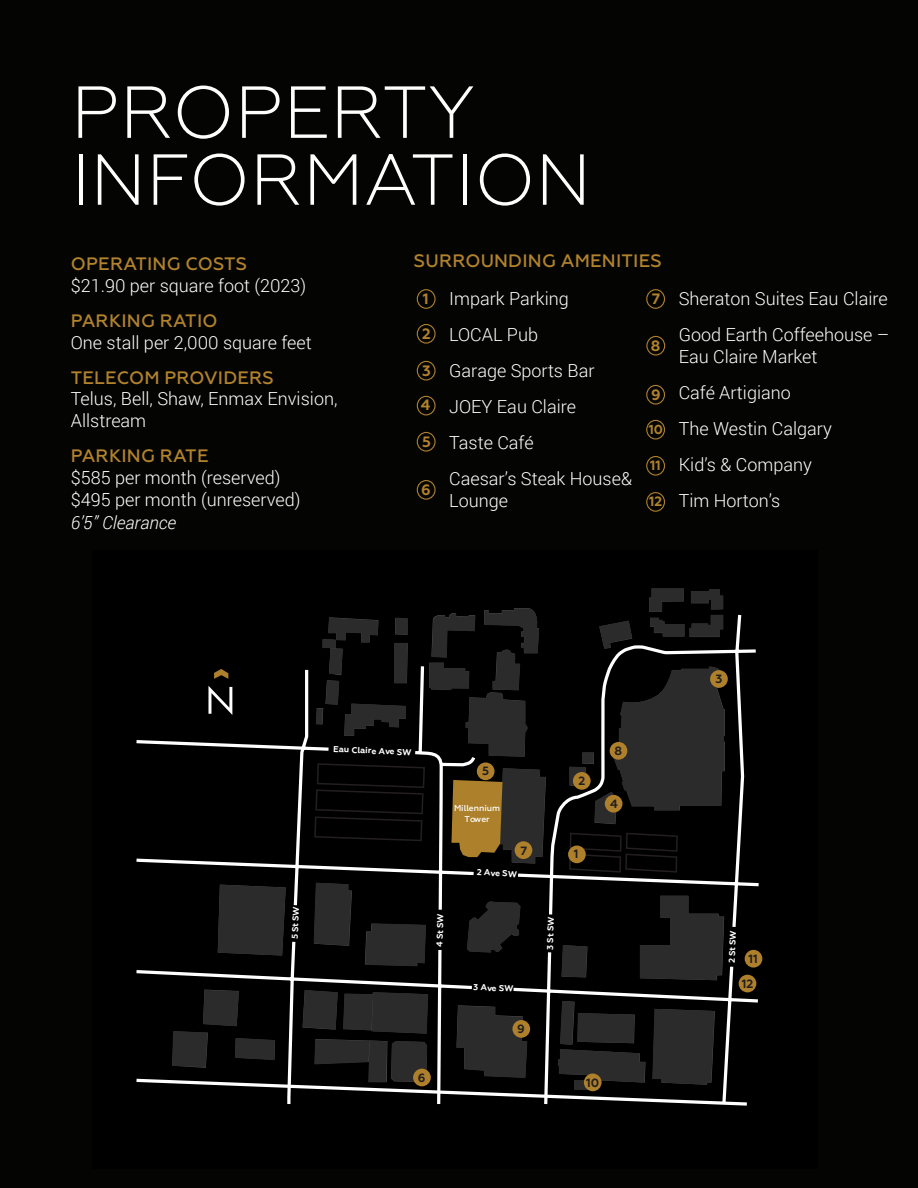
<style>
.page{position:relative;width:918px;height:1188px;background:#040503}
.page>*{position:absolute;margin:0;border:0;box-sizing:border-box;transform-origin:0 0}
.t1{font:300 73.5px "Geometria";color:#fff}
.t2{font:300 72px "Geometria";color:#fff}
.t3{font:300 18px/21.6px "Roboto";color:#fff}
.t4{font:500 18px "Geometria";letter-spacing:.01em;color:#b2822c}
.t5{font:italic 300 18px "Roboto";color:#fff}
.t6{font:700 15px "Geometria";color:#b2822c}
.t7{font:700 13.5px "Geometria";color:#b2822c}
.t8{font:700 13.05px "Geometria";color:#b2822c}
.t9{font:700 12px "Geometria";color:#231f20}
.t10{font:700 8.55px "Geometria";color:#fff}
.t11{font:500 8.55px/10.4px "Geometria";color:#fff;text-align:center}
.s1{font-family:"Geometria";font-weight:500;color:#b2822c}
</style>
<div class="page">
<div style="left:646px;top:289px;width:19px;height:20px;border:1px solid #ae802c;border-radius:50%"></div>
<div style="left:417px;top:289px;width:19px;height:20px;border:1px solid #ae802c;border-radius:50%"></div>
<div style="left:417px;top:324px;width:19px;height:20px;border:1px solid #ae802c;border-radius:50%"></div>
<div style="left:417px;top:361px;width:19px;height:20px;border:1px solid #ae802c;border-radius:50%"></div>
<div style="left:417px;top:396px;width:19px;height:19px;border:1px solid #ae802c;border-radius:50%"></div>
<div style="left:417px;top:432px;width:19px;height:20px;border:1px solid #ae802c;border-radius:50%"></div>
<div style="left:417px;top:480px;width:19px;height:20px;border:1px solid #ae802c;border-radius:50%"></div>
<div style="left:646px;top:336px;width:19px;height:20px;border:1px solid #ae802c;border-radius:50%"></div>
<div style="left:646px;top:385px;width:19px;height:20px;border:1px solid #ae802c;border-radius:50%"></div>
<div style="left:646px;top:492px;width:19px;height:20px;border:1px solid #ae802c;border-radius:50%"></div>
<div style="left:646px;top:456px;width:19px;height:20px;border:1px solid #ae802c;border-radius:50%"></div>
<div style="left:646px;top:420px;width:19px;height:20px;border:1px solid #ae802c;border-radius:50%"></div>
<div style="left:92px;top:551px;width:725px;height:618px;background:#000"></div>
<svg style="left:649px;top:588px;width:35px;height:24px"></svg>
<svg style="left:691px;top:589px;width:32px;height:21px"></svg>
<svg style="left:136px;top:614px;width:626px;height:389px"></svg>
<svg style="left:136px;top:990px;width:614px;height:116px"></svg>
<svg style="left:214px;top:669px;width:14px;height:10px"></svg>
<svg style="left:208px;top:686px;width:24px;height:29px"></svg>
<div style="left:573px;top:772px;width:18px;height:18px;background:#ae802c;border-radius:50%"></div>
<div style="left:710px;top:670px;width:18px;height:18px;background:#ae802c;border-radius:50%"></div>
<div style="left:605px;top:795px;width:18px;height:18px;background:#ae802c;border-radius:50%"></div>
<div style="left:413px;top:1069px;width:18px;height:17px;background:#ae802c;border-radius:50%"></div>
<div style="left:610px;top:742px;width:17px;height:18px;background:#ae802c;border-radius:50%"></div>
<div style="left:512px;top:1020px;width:18px;height:18px;background:#ae802c;border-radius:50%"></div>
<div style="left:584px;top:1074px;width:18px;height:17px;background:#ae802c;border-radius:50%"></div>
<div style="left:745px;top:950px;width:17px;height:18px;background:#ae802c;border-radius:50%"></div>
<div style="left:739px;top:975px;width:17px;height:17px;background:#ae802c;border-radius:50%"></div>
<svg style="left:314px;top:608px;width:232px;height:256px"></svg>
<svg style="left:568px;top:832px;width:111px;height:41px"></svg>
<p class="t1" style="left:71px;top:70px;width:406px">PROPERTY</p>
<p class="t2" style="left:71px;top:138px;width:522px">INFORMATION</p>
<p class="t3" style="left:71px;top:252px;width:237px"><span class="s1">OPERATING COSTS </span>$21.90 per square foot (2023)</p>
<p class="t3" style="left:71px;top:309px;width:242px"><span class="s1">PARKING RATIO<br></span>One stall per 2,000 square feet</p>
<p class="t3" style="left:71px;top:366px;width:268px"><span class="s1">TELECOM PROVIDERS<br></span>Telus, Bell, Shaw, Enmax Envision,<br>Allstream</p>
<p class="t3" style="left:71px;top:444px;width:211px"><span class="s1">PARKING RATE<br></span>$585 per month (reserved)</p>
<p class="t3" style="left:71px;top:488px;width:231px">$495 per month (unreserved)</p>
<p class="t5" style="left:71px;top:510px;width:107px">6’5” Clearance</p>
<p class="t4" style="left:414px;top:250px;width:249px">SURROUNDING AMENITIES</p>
<p class="t6" style="left:423px;top:290px;width:7px">1</p>
<p class="t6" style="left:422px;top:324px;width:10px">2</p>
<p class="t6" style="left:422px;top:361px;width:10px">3</p>
<p class="t6" style="left:421px;top:396px;width:11px">4</p>
<p class="t6" style="left:422px;top:432px;width:10px">5</p>
<p class="t6" style="left:421px;top:481px;width:11px">6</p>
<p class="t3" style="left:449px;top:287px;width:121px">Impark Parking</p>
<p class="t3" style="left:449px;top:323px;width:90px">LOCAL Pub</p>
<p class="t3" style="left:449px;top:359px;width:147px">Garage Sports Bar</p>
<p class="t3" style="left:449px;top:395px;width:128px">JOEY Eau Claire</p>
<p class="t3" style="left:449px;top:431px;width:86px">Taste Café</p>
<p class="t3" style="left:449px;top:467px;width:184px;line-height:22.5px">Caesar’s Steak House&amp;<br>Lounge</p>
<p class="t6" style="left:652px;top:290px;width:10px">7</p>
<p class="t6" style="left:651px;top:336px;width:11px">8</p>
<p class="t6" style="left:651px;top:386px;width:11px">9</p>
<p class="t8" style="left:649px;top:421px;width:16px">10</p>
<p class="t7" style="left:650px;top:458px;width:12px">11</p>
<p class="t7" style="left:649px;top:493px;width:15px">12</p>
<p class="t3" style="left:679px;top:287px;width:210px">Sheraton Suites Eau Claire</p>
<p class="t3" style="left:679px;top:323px;width:212px;line-height:22.5px">Good Earth Coffeehouse –<br>Eau Claire Market</p>
<p class="t3" style="left:679px;top:382px;width:114px">Café Artigiano</p>
<p class="t3" style="left:679px;top:418px;width:155px">The Westin Calgary</p>
<p class="t3" style="left:679px;top:454px;width:135px">Kid’s &amp; Company</p>
<p class="t3" style="left:679px;top:490px;width:103px">Tim Horton’s</p>
<p class="t10" style="left:334px;top:744px;width:80px;rotate:3deg">Eau Claire Ave SW</p>
<p class="t9" style="left:482px;top:764px;width:9px">5</p>
<p class="t11" style="left:454px;top:803px;width:48px">Millennium<br>Tower</p>
<p class="t9" style="left:521px;top:844px;width:8px">7</p>
<p class="t10" style="left:477px;top:867px;width:42px;rotate:3deg">2 Ave SW</p>
<p class="t10" style="left:290px;top:939px;width:35px;rotate:-88deg">5 St SW</p>
<p class="t10" style="left:545px;top:950px;width:35px;rotate:-89deg">3 St SW</p>
<p class="t10" style="left:435px;top:947px;width:35px;rotate:-89deg">4 St SW</p>
<p class="t10" style="left:474px;top:982px;width:42px;rotate:3deg">3 Ave SW</p>
<p class="t9" style="left:418px;top:1070px;width:9px">6</p>
<p class="t9" style="left:517px;top:1022px;width:9px">9</p>
<p class="t9" style="left:578px;top:773px;width:8px">2</p>
<p class="t9" style="left:574px;top:847px;width:6px">1</p>
<p class="t9" style="left:615px;top:744px;width:9px">8</p>
<p class="t9" style="left:610px;top:796px;width:9px">4</p>
<p class="t9" style="left:586px;top:1076px;width:15px">10</p>
<p class="t9" style="left:716px;top:672px;width:8px">3</p>
<p class="t10" style="left:727px;top:963px;width:35px;rotate:-88deg">2 St SW</p>
<p class="t9" style="left:748px;top:952px;width:11px">11</p>
<p class="t9" style="left:742px;top:976px;width:13px">12</p>
</div>
